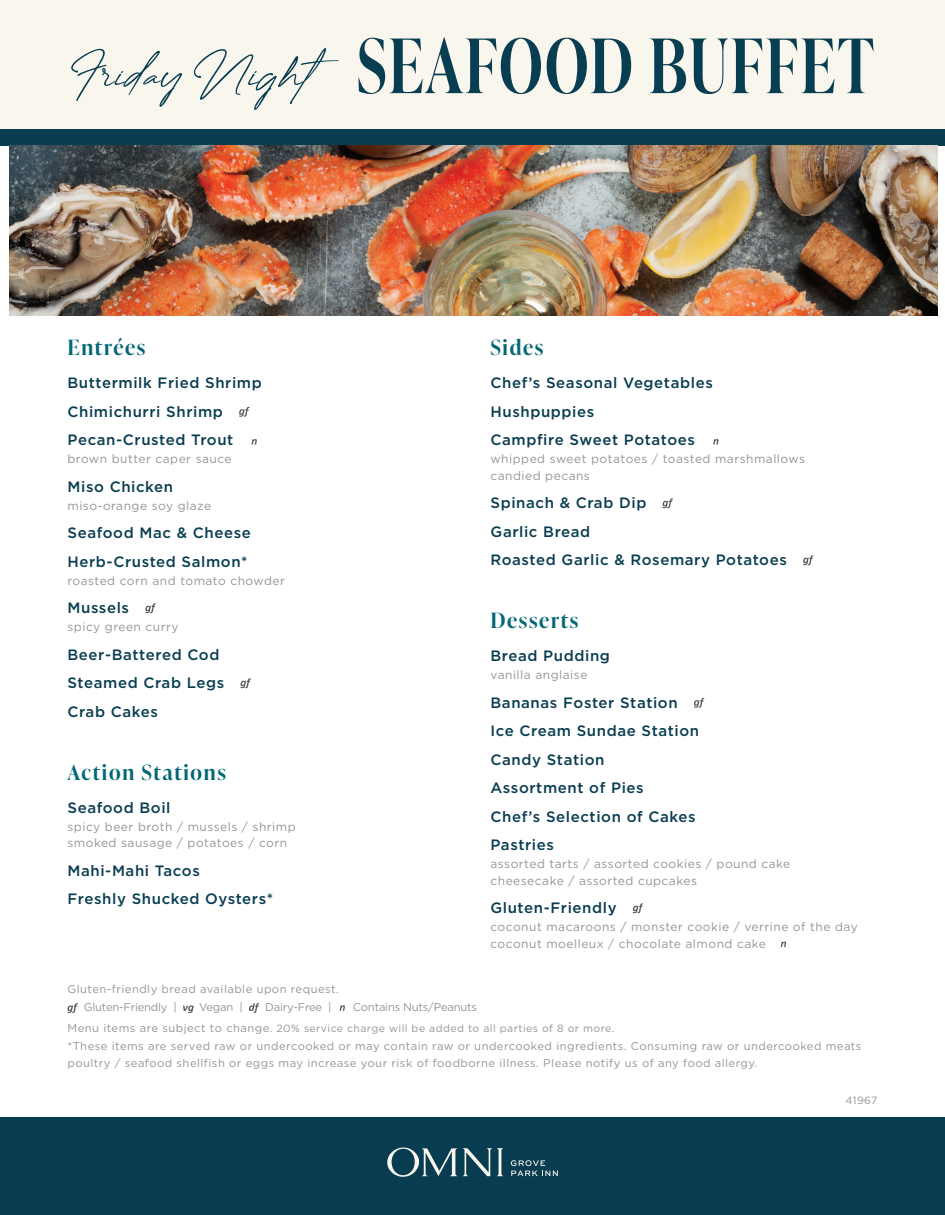
<style>
.page{position:relative;width:945px;height:1215px;background:#fff}
.page>*{position:absolute;margin:0;border:0;box-sizing:border-box;transform-origin:0 0}
.t1{font:600 75px "Ivy Presto Display";letter-spacing:.04em;color:#093d51;scale:.8 1}
.SECTION{font:600 21px "Ivy Presto Display";letter-spacing:.08em;color:#036775}
.ITEM{font:500 15px "Gotham";letter-spacing:.04em;color:#093d51}
.DESCRIPTION{font:12px/16.5px "Gotham";letter-spacing:.04em;color:#939598}
.DESCRIPTION-2{font:11.25px/16.5px "Gotham";letter-spacing:.04em;color:#939598}
.Legend{font:11.25px "Gotham";letter-spacing:-.02em;color:#939598}
.DESCRIPTION-3{font:10.5px "Gotham";letter-spacing:.04em;color:#939598}
.s1{font-family:"Creattion";font-weight:400;font-size:60px}
.s2{font-size:11.25px}
</style>
<div class="page">
<div style="left:0;top:0;width:945px;height:141px;background:#f9f7ed"></div>
<div style="left:0;top:129px;width:945px;height:16px;background:#093d51"></div>
<div style="left:0;top:1117px;width:945px;height:98px;background:#083d51"></div>
<svg style="left:511px;top:1160px;width:47px;height:16px"></svg>
<svg style="left:387px;top:1147px;width:70px;height:30px"></svg>
<svg style="left:463px;top:1148px;width:40px;height:28px"></svg>
<img style="left:9px;top:145px;width:928px;height:170px">
<svg style="left:68px;top:1003px;width:10px;height:10px"></svg>
<svg style="left:183px;top:1005px;width:11px;height:8px"></svg>
<svg style="left:249px;top:1003px;width:10px;height:10px"></svg>
<svg style="left:340px;top:1005px;width:5px;height:6px"></svg>
<svg style="left:239px;top:407px;width:10px;height:10px"></svg>
<svg style="left:252px;top:439px;width:5px;height:6px"></svg>
<svg style="left:145px;top:603px;width:11px;height:10px"></svg>
<svg style="left:241px;top:678px;width:10px;height:10px"></svg>
<svg style="left:713px;top:439px;width:6px;height:6px"></svg>
<svg style="left:663px;top:498px;width:10px;height:10px"></svg>
<svg style="left:803px;top:555px;width:10px;height:10px"></svg>
<svg style="left:694px;top:698px;width:10px;height:10px"></svg>
<svg style="left:633px;top:903px;width:10px;height:10px"></svg>
<svg style="left:781px;top:942px;width:5px;height:5px"></svg>
<h1 class="t1" style="left:71px;top:12px;width:1006px"><span class="s1">Friday Night</span> SEAFOOD BUFFET</h1>
<p class="SECTION" style="left:68px;top:332px;width:79px">Entrées</p>
<p class="ITEM" style="left:68px;top:373px;width:196px">Buttermilk Fried Shrimp</p>
<p class="ITEM" style="left:68px;top:402px;width:157px">Chimichurri Shrimp</p>
<p class="ITEM" style="left:68px;top:430px;width:167px">Pecan-Crusted Trout</p>
<p class="DESCRIPTION" style="left:68px;top:450px;width:166px">brown butter caper sauce</p>
<p class="ITEM" style="left:68px;top:477px;width:107px">Miso Chicken</p>
<p class="DESCRIPTION" style="left:68px;top:497px;width:145px">miso-orange soy glaze</p>
<p class="ITEM" style="left:68px;top:523px;width:185px">Seafood Mac &amp; Cheese</p>
<p class="ITEM" style="left:68px;top:552px;width:182px">Herb-Crusted Salmon*</p>
<p class="DESCRIPTION" style="left:68px;top:572px;width:219px">roasted corn and tomato chowder</p>
<p class="ITEM" style="left:68px;top:598px;width:63px">Mussels</p>
<p class="DESCRIPTION" style="left:68px;top:618px;width:113px">spicy green curry</p>
<p class="ITEM" style="left:68px;top:645px;width:153px">Beer-Battered Cod</p>
<p class="ITEM" style="left:68px;top:673px;width:158px">Steamed Crab Legs</p>
<p class="ITEM" style="left:68px;top:702px;width:92px">Crab Cakes</p>
<p class="SECTION" style="left:68px;top:757px;width:160px">Action Stations</p>
<p class="ITEM" style="left:68px;top:798px;width:105px">Seafood Boil</p>
<p class="DESCRIPTION" style="left:68px;top:818px;width:230px">spicy beer broth / mussels / shrimp smoked sausage / potatoes / corn</p>
<p class="ITEM" style="left:68px;top:861px;width:134px">Mahi-Mahi Tacos</p>
<p class="ITEM" style="left:68px;top:889px;width:207px">Freshly Shucked Oysters*</p>
<p class="SECTION" style="left:490px;top:332px;width:54px">Sides</p>
<p class="ITEM" style="left:490px;top:373px;width:224px">Chef’s Seasonal Vegetables</p>
<p class="ITEM" style="left:490px;top:402px;width:105px">Hushpuppies</p>
<p class="ITEM" style="left:490px;top:430px;width:206px">Campfire Sweet Potatoes</p>
<p class="DESCRIPTION" style="left:490px;top:450px;width:316px">whipped sweet potatoes / toasted marshmallows candied pecans</p>
<p class="ITEM" style="left:490px;top:493px;width:157px">Spinach &amp; Crab Dip</p>
<p class="ITEM" style="left:490px;top:522px;width:101px">Garlic Bread</p>
<p class="ITEM" style="left:490px;top:550px;width:298px">Roasted Garlic &amp; Rosemary Potatoes</p>
<p class="SECTION" style="left:490px;top:605px;width:89px">Desserts</p>
<p class="ITEM" style="left:490px;top:646px;width:121px">Bread Pudding</p>
<p class="DESCRIPTION" style="left:490px;top:666px;width:98px">vanilla anglaise</p>
<p class="ITEM" style="left:490px;top:693px;width:189px">Bananas Foster Station</p>
<p class="ITEM" style="left:490px;top:721px;width:210px">Ice Cream Sundae Station</p>
<p class="ITEM" style="left:490px;top:750px;width:115px">Candy Station</p>
<p class="ITEM" style="left:490px;top:778px;width:155px">Assortment of Pies</p>
<p class="ITEM" style="left:490px;top:807px;width:207px">Chef’s Selection of Cakes</p>
<p class="ITEM" style="left:490px;top:835px;width:65px">Pastries</p>
<p class="DESCRIPTION" style="left:490px;top:855px;width:301px">assorted tarts / assorted cookies / pound cake cheesecake / assorted cupcakes</p>
<p class="ITEM" style="left:490px;top:898px;width:128px">Gluten-Friendly</p>
<p class="DESCRIPTION" style="left:490px;top:918px;width:369px">coconut macaroons / monster cookie / verrine of the day coconut moelleux / chocolate almond cake</p>
<p class="DESCRIPTION-2" style="left:68px;top:981px;width:273px">Gluten-friendly bread available upon request.</p>
<p class="Legend" style="left:84px;top:1000px;width:95px">Gluten-Friendly |</p>
<p class="Legend" style="left:199px;top:1000px;width:45px">Vegan |</p>
<p class="Legend" style="left:265px;top:1000px;width:68px">Dairy-Free |</p>
<p class="Legend" style="left:353px;top:1000px;width:126px">Contains Nuts/Peanuts</p>
<p class="DESCRIPTION-3" style="left:68px;top:1022px;width:548px"><span class="s2">Menu items are subject to change.</span> 20% service charge will be added to all parties of 8 or more.</p>
<p class="DESCRIPTION-2" style="left:68px;top:1038px;width:796px">*These items are served raw or undercooked or may contain raw or undercooked ingredients. Consuming raw or undercooked meats poultry / seafood shellfish or eggs may increase your risk of foodborne illness. Please notify us of any food allergy.</p>
<p class="DESCRIPTION-3" style="left:846px;top:1094px;width:33px">41967</p>
</div>
